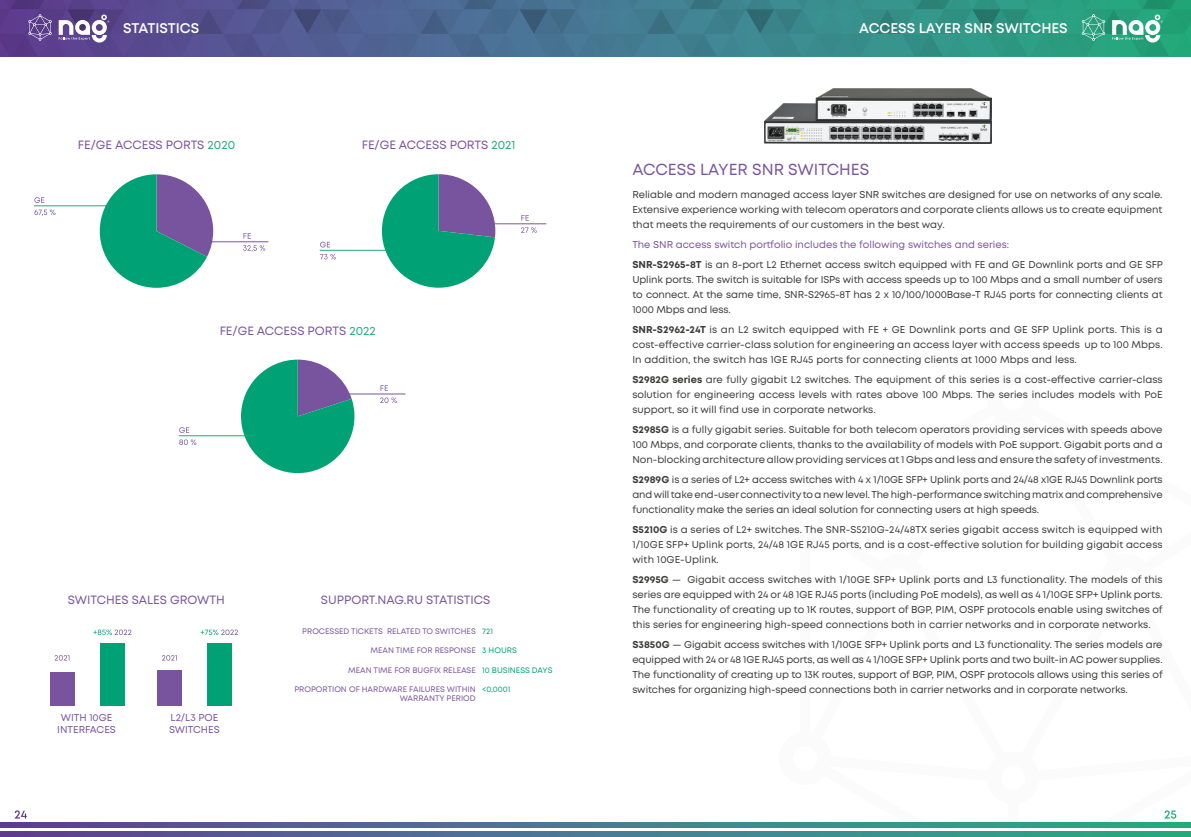
<style>
.page{position:relative;width:1191px;height:837px;background:#fff}
.page>*{position:absolute;margin:0;border:0;box-sizing:border-box;transform-origin:0 0}
.t1{font:16px "Mont";color:#79549e}
.t2{font:600 14px "Mont";color:#fff}
.t3{font:12px "Mont";color:#79549e}
.t4{font:10px/15px "Mont";color:#3c3c3b;text-align:justify}
.t5{font:10px/12px "Mont";color:#79549e;text-align:center}
.t6{font:8px/9.6px "Mont";color:#79549e;text-align:right}
.t7{font:8px "Mont";color:#00a174}
.s1{color:#1fac78}
.s2{color:#79549e}
.s3{font-weight:700}
</style>
<div class="page">
<svg style="left:778px;top:815px;width:413px;height:13px"></svg>
<svg style="left:0;top:831px;width:1191px;height:5px;background:#457890"></svg>
<svg style="left:0;top:822px;width:1191px;height:4px;background:#457890"></svg>
<svg style="left:15px;top:810px;width:12px;height:8px"></svg>
<svg style="left:1164px;top:810px;width:12px;height:8px"></svg>
<svg style="left:0;top:0;width:1191px;height:56px;background:#46768d"></svg>
<svg style="left:241px;top:359px;width:113px;height:114px"></svg>
<hr style="left:192px;top:241px;width:76px;height:1px;background:#79549e">
<svg style="left:243px;top:245px;width:22px;height:7px"></svg>
<svg style="left:243px;top:233px;width:8px;height:5px"></svg>
<svg style="left:34px;top:209px;width:22px;height:7px"></svg>
<svg style="left:34px;top:197px;width:10px;height:6px"></svg>
<hr style="left:34px;top:205px;width:76px;height:1px;background:#1fac78">
<svg style="left:100px;top:174px;width:113px;height:114px"></svg>
<svg style="left:93px;top:629px;width:38px;height:5px"></svg>
<svg style="left:200px;top:629px;width:38px;height:5px"></svg>
<div style="left:100px;top:642px;width:25px;height:63px;background:#00a174"></div>
<div style="left:51px;top:671px;width:24px;height:34px;background:#79549e"></div>
<div style="left:207px;top:642px;width:24px;height:63px;background:#00a174"></div>
<div style="left:157px;top:669px;width:25px;height:36px;background:#79549e"></div>
<svg style="left:162px;top:655px;width:15px;height:5px"></svg>
<svg style="left:54px;top:655px;width:15px;height:5px"></svg>
<img style="left:764px;top:88px;width:227px;height:56px">
<hr style="left:329px;top:393px;width:76px;height:1px;background:#79549e">
<svg style="left:380px;top:397px;width:17px;height:6px"></svg>
<svg style="left:380px;top:385px;width:8px;height:6px"></svg>
<svg style="left:179px;top:439px;width:17px;height:6px"></svg>
<svg style="left:179px;top:427px;width:10px;height:6px"></svg>
<hr style="left:179px;top:435px;width:76px;height:1px;background:#1fac78">
<hr style="left:470px;top:223px;width:76px;height:1px;background:#79549e">
<svg style="left:521px;top:227px;width:16px;height:6px"></svg>
<svg style="left:521px;top:215px;width:8px;height:6px"></svg>
<svg style="left:320px;top:254px;width:16px;height:5px"></svg>
<svg style="left:320px;top:242px;width:10px;height:5px"></svg>
<hr style="left:320px;top:250px;width:76px;height:1px;background:#1fac78">
<svg style="left:382px;top:174px;width:113px;height:113px"></svg>
<h2 class="t2" style="left:123px;top:19px;width:78px">STATISTICS</h2>
<h2 class="t2" style="left:859px;top:19px;width:210px">ACCESS LAYER SNR SWITCHES</h2>
<p class="t3" style="left:78px;top:137px;width:159px">FE/GE ACCESS PORTS <span class="s1">2020</span></p>
<p class="t3" style="left:362px;top:137px;width:155px">FE/GE ACCESS PORTS <span class="s1">2021</span></p>
<p class="t3" style="left:220px;top:323px;width:158px">FE/GE ACCESS PORTS <span class="s1">2022</span></p>
<p class="t3" style="left:68px;top:592px;width:159px">SWITCHES SALES GROWTH</p>
<p class="t5" style="left:57px;top:710px;width:60px">WITH 10GE<br>INTERFACES</p>
<p class="t5" style="left:169px;top:710px;width:52px;text-align:left">L2/L3 POE<br>SWITCHES</p>
<p class="t3" style="left:321px;top:592px;width:171px">SUPPORT.NAG.RU STATISTICS</p>
<p class="t6" style="left:302px;top:626px;width:175px">PROCESSED TICKETS RELATED TO SWITCHES</p>
<p class="t6" style="left:370px;top:645px;width:107px">MEAN TIME FOR RESPONSE</p>
<p class="t6" style="left:348px;top:664px;width:129px">MEAN TIME FOR BUGFIX RELEASE</p>
<p class="t6" style="left:294px;top:684px;width:183px">PROPORTION OF HARDWARE FAILURES WITHIN<br>WARRANTY PERIOD</p>
<p class="t7" style="left:482px;top:626px;width:12px">721</p>
<p class="t7" style="left:482px;top:645px;width:36px">3 HOURS</p>
<p class="t7" style="left:482px;top:664px;width:72px">10 BUSINESS DAYS</p>
<p class="t7" style="left:482px;top:683px;width:30px">&lt;0,0001</p>
<h1 class="t1" style="left:632px;top:159px;width:238px">ACCESS LAYER SNR SWITCHES</h1>
<p class="t4" style="left:632px;top:187px;width:532px">Reliable and modern managed access layer SNR switches are designed for use on networks of any scale.<br>Extensive experience working with telecom operators and corporate clients allows us to create equipment that meets the requirements of our customers in the best way.</p>
<p class="t4" style="left:632px;top:234px;width:532px;line-height:20px"><span class="s2">The SNR access switch portfolio includes the following switches and series:<br></span><span class="s3">SNR-S2965-8T</span> is an 8-port L2 Ethernet access switch equipped with FE and GE Downlink ports and GE SFP</p>
<p class="t4" style="left:632px;top:272px;width:532px">Uplink ports. The switch is suitable for ISPs with access speeds up to 100 Mbps and a small number of users to connect. At the same time, SNR-S2965-8T has 2 x 10/100/1000Base-T RJ45 ports for connecting clients at 1000 Mbps and less.</p>
<p class="t4" style="left:632px;top:322px;width:532px"><span class="s3">SNR-S2962-24T</span> is an L2 switch equipped with FE + GE Downlink ports and GE SFP Uplink ports. This is a cost-effective carrier-class solution for engineering an access layer with access speeds up to 100 Mbps.<br>In addition, the switch has 1GE RJ45 ports for connecting clients at 1000 Mbps and less.</p>
<p class="t4" style="left:632px;top:372px;width:532px"><span class="s3">S2982G series</span> are fully gigabit L2 switches. The equipment of this series is a cost-effective carrier-class solution for engineering access levels with rates above 100 Mbps. The series includes models with PoE support, so it will find use in corporate networks.</p>
<p class="t4" style="left:632px;top:422px;width:532px"><span class="s3">S2985G</span> is a fully gigabit series. Suitable for both telecom operators providing services with speeds above 100 Mbps, and corporate clients, thanks to the availability of models with PoE support. Gigabit ports and a Non-blocking architecture allow providing services at 1 Gbps and less and ensure the safety of investments.</p>
<p class="t4" style="left:632px;top:472px;width:532px"><span class="s3">S2989G</span> is a series of L2+ access switches with 4 x 1/10GE SFP+ Uplink ports and 24/48 x1GE RJ45 Downlink ports and will take end-user connectivity to a new level. The high-performance switching matrix and comprehensive functionality make the series an ideal solution for connecting users at high speeds.</p>
<p class="t4" style="left:632px;top:522px;width:532px"><span class="s3">S5210G</span> is a series of L2+ switches. The SNR-S5210G-24/48TX series gigabit access switch is equipped with 1/10GE SFP+ Uplink ports, 24/48 1GE RJ45 ports, and is a cost-effective solution for building gigabit access with 10GE-Uplink.</p>
<p class="t4" style="left:632px;top:572px;width:532px"><span class="s3">S2995G</span> — Gigabit access switches with 1/10GE SFP+ Uplink ports and L3 functionality. The models of this series are equipped with 24 or 48 1GE RJ45 ports (including PoE models), as well as 4 1/10GE SFP+ Uplink ports.<br>The functionality of creating up to 1K routes, support of BGP, PIM, OSPF protocols enable using switches of this series for engineering high-speed connections both in carrier networks and in corporate networks.</p>
<p class="t4" style="left:632px;top:637px;width:532px"><span class="s3">S3850G</span> — Gigabit access switches with 1/10GE SFP+ Uplink ports and L3 functionality. The series models are equipped with 24 or 48 1GE RJ45 ports, as well as 4 1/10GE SFP+ Uplink ports and two built-in AC power supplies.<br>The functionality of creating up to 13K routes, support of BGP, PIM, OSPF protocols allows using this series of switches for organizing high-speed connections both in carrier networks and in corporate networks.</p>
</div>
